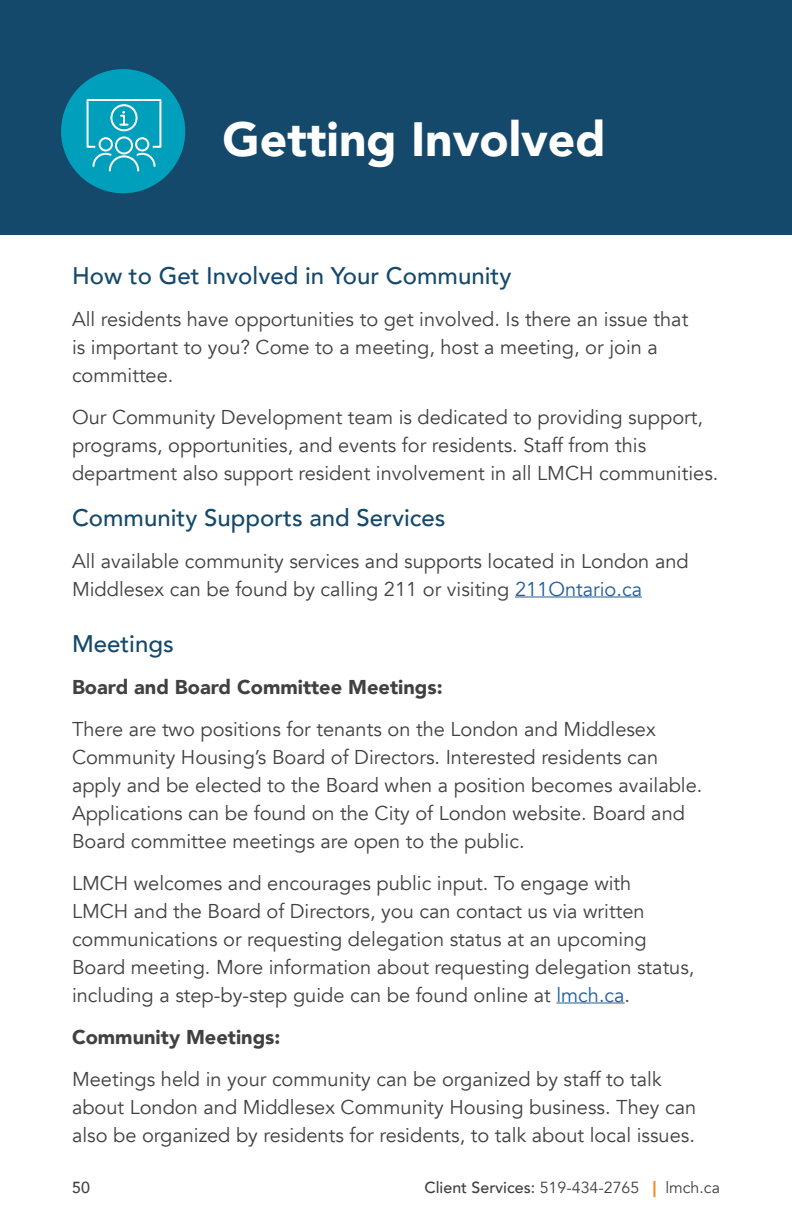
<style>
.page{position:relative;width:792px;height:1224px;background:#fff}
.page>*{position:absolute;margin:0;border:0;box-sizing:border-box;transform-origin:0 0}
.t1{font:900 48px "Avenir";color:#fff}
.t2{font:500 24px "Avenir";color:#15496b}
.t3{font:20px/28px "Avenir";color:#414042}
.t4{font:900 20px "Avenir";color:#414042}
.t5{font:16px "Avenir";color:#414042}
.t6{font:500 16px "Avenir";color:#414042}
.s1{color:#215e9e}
.s2{font-weight:500}
.s3{font-weight:900;color:#f68922}
</style>
<div class="page">
<div style="left:0;top:0;width:792px;height:234px;background:#15496b"></div>
<div style="left:61px;top:69px;width:124px;height:124px;background:#00a0bc;border-radius:50%"></div>
<hr style="left:515px;top:596px;width:127px;height:2px;background:#215e9e">
<hr style="left:556px;top:1002px;width:69px;height:2px;background:#215e9e">
<svg style="left:86px;top:99px;width:76px;height:73px"></svg>
<h1 class="t1" style="left:223px;top:98px;width:385px">Getting Involved</h1>
<p class="t2" style="left:72px;top:254px;width:441px">How to Get Involved in Your Community</p>
<p class="t3" style="left:72px;top:305px;width:618px">All residents have opportunities to get involved. Is there an issue that is important to you? Come to a meeting, host a meeting, or join a committee.</p>
<p class="t3" style="left:72px;top:403px;width:648px">Our Community Development team is dedicated to providing support, programs, opportunities, and events for residents. Staff from this department also support resident involvement in all LMCH communities.</p>
<p class="t2" style="left:72px;top:496px;width:375px">Community Supports and Services</p>
<p class="t3" style="left:72px;top:547px;width:618px">All available community services and supports located in London and<br>Middlesex can be found by calling 211 or visiting <span class="s1">211Ontario.ca</span></p>
<p class="t2" style="left:72px;top:622px;width:103px">Meetings</p>
<p class="t4" style="left:72px;top:669px;width:372px">Board and Board Committee Meetings:</p>
<p class="t3" style="left:72px;top:715px;width:632px">There are two positions for tenants on the London and Middlesex Community Housing’s Board of Directors. Interested residents can apply and be elected to the Board when a position becomes available.<br>Applications can be found on the City of London website. Board and Board committee meetings are open to the public.</p>
<p class="t3" style="left:72px;top:869px;width:624px">LMCH welcomes and encourages public input. To engage with<br>LMCH and the Board of Directors, you can contact us via written communications or requesting delegation status at an upcoming Board meeting. More information about requesting delegation status, including a step-by-step guide can be found online at <span class="s1">lmch.ca</span>.</p>
<p class="t4" style="left:72px;top:1019px;width:210px">Community Meetings:</p>
<p class="t3" style="left:72px;top:1065px;width:626px">Meetings held in your community can be organized by staff to talk about London and Middlesex Community Housing business. They can also be organized by residents for residents, to talk about local issues.</p>
<p class="t6" style="left:72px;top:1174px;width:19px">50</p>
<p class="t5" style="left:424px;top:1178px;width:297px"><span class="s2">Client Services:</span> 519-434-2765 <span class="s3">|</span> lmch.ca</p>
</div>
